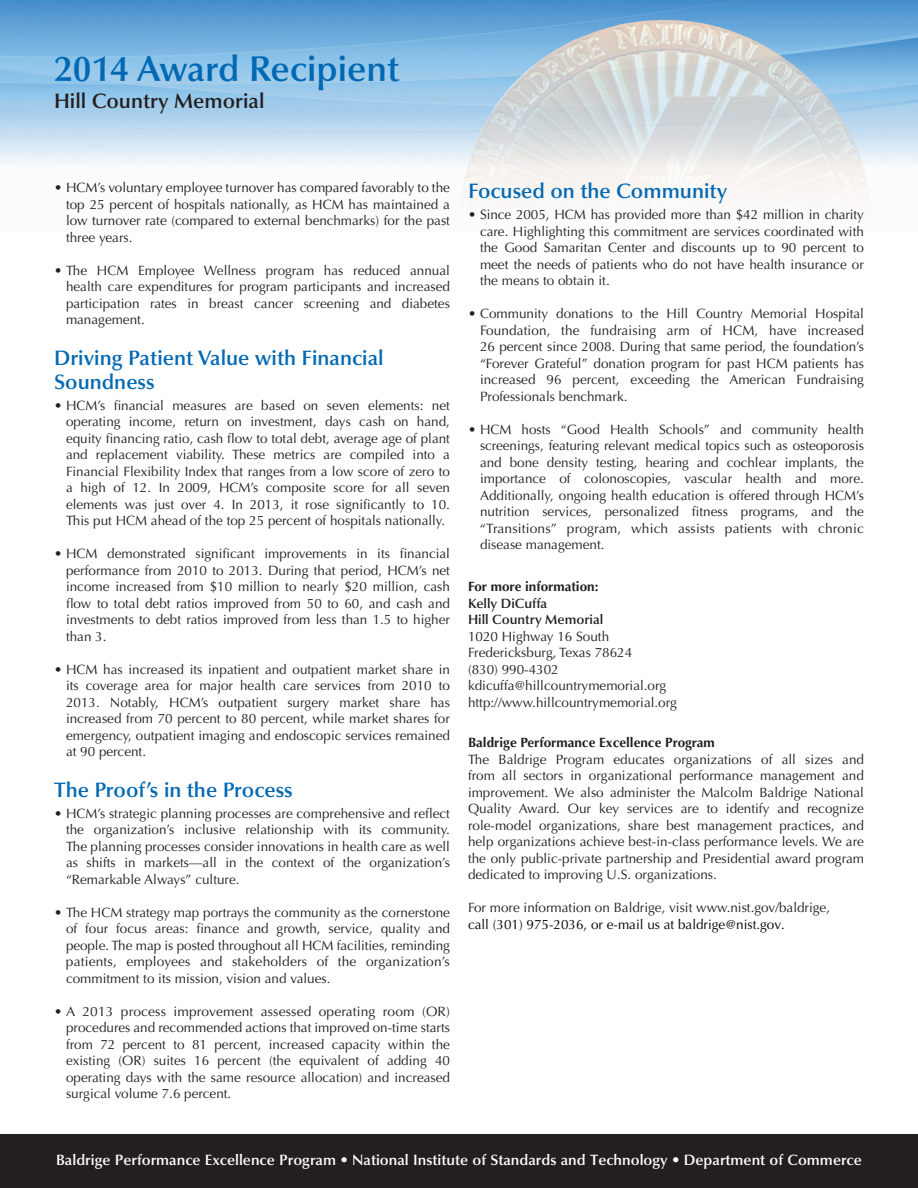
<style>
.page{position:relative;width:918px;height:1188px;background:#fff}
.page>*{position:absolute;margin:0;border:0;box-sizing:border-box;transform-origin:0 0}
.t1{font:600 36px "Optima";color:#0168b3}
.t2{font:600 21px/24px "Optima";color:#0168b3}
.t3{font:600 21px "Optima";color:#231f20}
.t4{font:600 15px "Optima";color:#fff}
.t5{font:13.8px "Optima";letter-spacing:.01em;color:#231f20}
.t6{font:13.5px/16.5px "Optima";color:#231f20;text-align:justify}
.t7{font:700 13.5px "Optima";color:#231f20}
.t8{font:600 13.5px "Optima";color:#231f20}
.s1{color:#000001}
</style>
<div class="page">
<img style="left:0;top:0;width:918px;height:165px">
<div style="left:0;top:1134px;width:918px;height:54px;background:#231f20"></div>
<img style="left:458px;top:20px;width:415px;height:180px">
<p class="t1" style="left:54px;top:48px;width:347px">2014 Award Recipient</p>
<p class="t3" style="left:54px;top:89px;width:212px">Hill Country Memorial</p>
<p class="t6" style="left:66px;top:180px;width:386px;text-indent:-12px">• HCM’s voluntary employee turnover has compared favorably to the top 25 percent of hospitals nationally, as HCM has maintained a low turnover rate (compared to external benchmarks) for the past three years.</p>
<p class="t6" style="left:66px;top:262px;width:385px;text-indent:-12px">• The HCM Employee Wellness program has reduced annual health care expenditures for program participants and increased participation rates in breast cancer screening and diabetes management.</p>
<p class="t2" style="left:54px;top:346px;width:331px">Driving Patient Value with Financial<br>Soundness</p>
<p class="t6" style="left:66px;top:397px;width:386px;text-indent:-12px">• HCM’s financial measures are based on seven elements: net operating income, return on investment, days cash on hand, equity financing ratio, cash flow to total debt, average age of plant and replacement viability. These metrics are compiled into a Financial Flexibility Index that ranges from a low score of zero to a high of 12. In 2009, HCM’s composite score for all seven elements was just over 4. In 2013, it rose significantly to 10.<br>This put HCM ahead of the top 25 percent of hospitals nationally.</p>
<p class="t6" style="left:66px;top:546px;width:386px;text-indent:-12px">• HCM demonstrated significant improvements in its financial performance from 2010 to 2013. During that period, HCM’s net income increased from $10 million to nearly $20 million, cash flow to total debt ratios improved from 50 to 60, and cash and investments to debt ratios improved from less than 1.5 to higher than 3.</p>
<p class="t6" style="left:66px;top:661px;width:386px;text-indent:-12px">• HCM has increased its inpatient and outpatient market share in its coverage area for major health care services from 2010 to 2013. Notably, HCM’s outpatient surgery market share has increased from 70 percent to 80 percent, while market shares for emergency, outpatient imaging and endoscopic services remained at 90 percent.</p>
<p class="t2" style="left:54px;top:778px;width:240px">The Proof’s in the Process</p>
<p class="t6" style="left:66px;top:805px;width:386px;text-indent:-12px">• HCM’s strategic planning processes are comprehensive and reflect the organization’s inclusive relationship with its community.<br>The planning processes consider innovations in health care as well as shifts in markets—all in the context of the organization’s “Remarkable Always” culture.</p>
<p class="t6" style="left:66px;top:904px;width:386px;text-indent:-12px">• The HCM strategy map portrays the community as the cornerstone of four focus areas: finance and growth, service, quality and people. The map is posted throughout all HCM facilities, reminding patients, employees and stakeholders of the organization’s commitment to its mission, vision and values.</p>
<p class="t6" style="left:66px;top:1003px;width:386px;text-indent:-12px">• A 2013 process improvement assessed operating room (OR) procedures and recommended actions that improved on-time starts from 72 percent to 81 percent, increased capacity within the existing (OR) suites 16 percent (the equivalent of adding 40 operating days with the same resource allocation) and increased surgical volume 7.6 percent.</p>
<p class="t2" style="left:468px;top:179px;width:261px">Focused on the Community</p>
<p class="t6" style="left:480px;top:206px;width:386px;text-indent:-12px">• Since 2005, HCM has provided more than $42 million in charity care. Highlighting this commitment are services coordinated with the Good Samaritan Center and discounts up to 90 percent to meet the needs of patients who do not have health insurance or the means to obtain it.</p>
<p class="t6" style="left:468px;top:305px;width:398px">• Community donations to the Hill Country Memorial Hospital</p>
<p class="t5" style="left:480px;top:322px;width:386px">Foundation, the fundraising arm of HCM, have increased</p>
<p class="t6" style="left:480px;top:338px;width:386px">26 percent since 2008. During that same period, the foundation’s “Forever Grateful” donation program for past HCM patients has increased 96 percent, exceeding the American Fundraising Professionals benchmark.</p>
<p class="t6" style="left:480px;top:421px;width:386px;text-indent:-12px">• HCM hosts “Good Health Schools” and community health screenings, featuring relevant medical topics such as osteoporosis and bone density testing, hearing and cochlear implants, the importance of colonoscopies, vascular health and more.<br>Additionally, ongoing health education is offered through HCM’s nutrition services, personalized fitness programs, and the “Transitions” program, which assists patients with chronic disease management.</p>
<p class="t7" style="left:468px;top:579px;width:132px">For more information:</p>
<p class="t8" style="left:468px;top:595px;width:81px">Kelly DiCuffa</p>
<p class="t8" style="left:468px;top:612px;width:137px">Hill Country Memorial</p>
<p class="t6" style="left:468px;top:628px;width:143px">1020 Highway 16 South</p>
<p class="t6" style="left:468px;top:644px;width:166px">Fredericksburg, Texas 78624</p>
<p class="t6" style="left:468px;top:661px;width:92px">(830) 990-4302</p>
<p class="t6" style="left:468px;top:677px;width:200px">kdicuffa@hillcountrymemorial.org</p>
<p class="t6" style="left:468px;top:694px;width:211px">http://www.hillcountrymemorial.org</p>
<p class="t7" style="left:468px;top:735px;width:248px">Baldrige Performance Excellence Program</p>
<p class="t6" style="left:468px;top:751px;width:398px">The Baldrige Program educates organizations of all sizes and from all sectors in organizational performance management and improvement. We also administer the Malcolm Baldrige National Quality Award. Our key services are to identify and recognize role-model organizations, share best management practices, and help organizations achieve best-in-class performance levels. We are the only public-private partnership and Presidential award program dedicated to improving U.S. organizations.</p>
<p class="t6" style="left:468px;top:899px;width:364px">For more information on Baldrige, visit www.nist.gov/baldrige, <span class="s1">call (301) 975-2036, or e-mail us at baldrige@nist.gov.</span></p>
<p class="t4" style="left:56px;top:1152px;width:807px">Baldrige Performance Excellence Program • National Institute of Standards and Technology • Department of Commerce</p>
</div>
